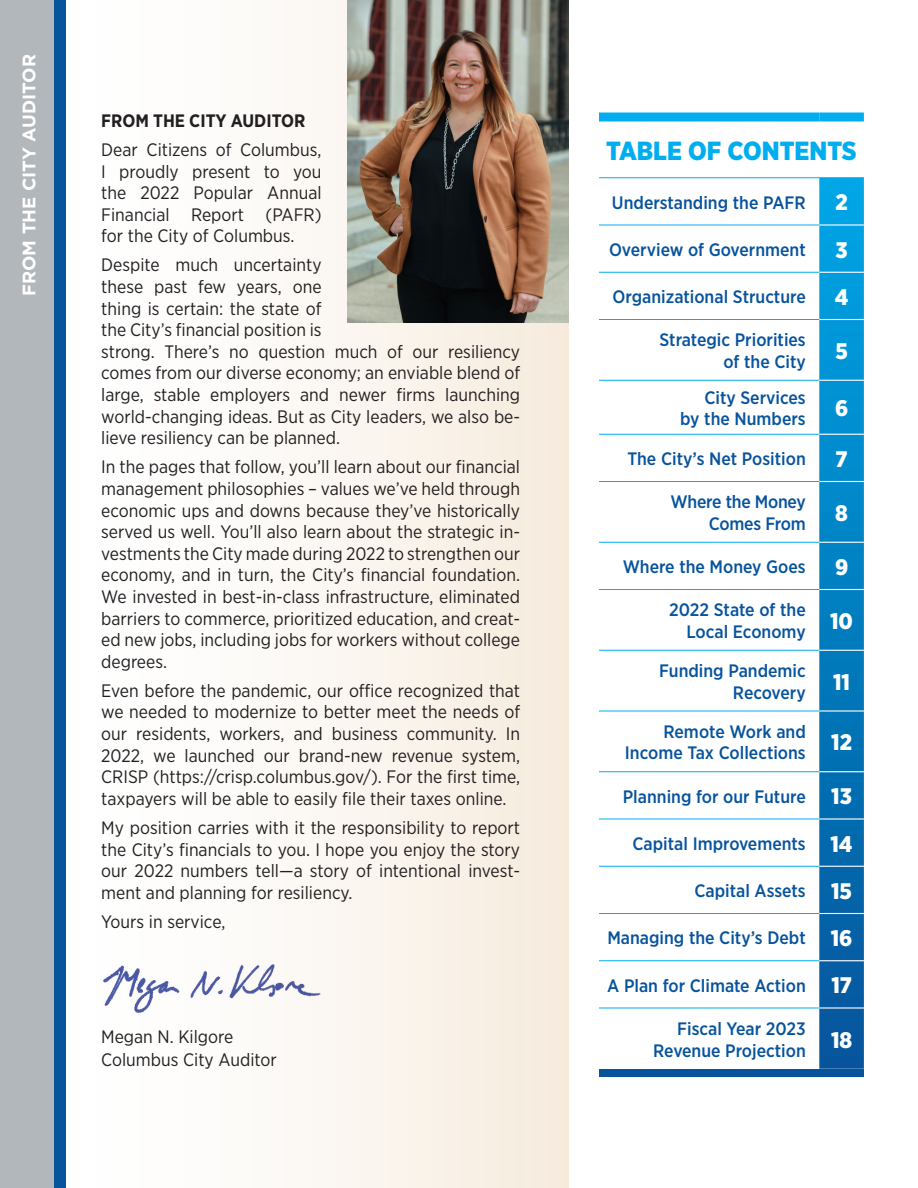
<style>
.page{position:relative;width:918px;height:1188px;background:#fff}
.page>*{position:absolute;margin:0;border:0;box-sizing:border-box;transform-origin:0 0}
.PAFR_Page_Headline{font:900 26.25px "Gotham Narrow";color:#00aeef}
.Page_listing{font:900 22.5px "Gotham Narrow";color:#fff}
.PAFR_Sidebar{font:700 18.15px "Gotham";color:#fff}
.PAFR21_Body_Copy_Jus{font:18px/21.6px "Gotham Narrow";color:#231f20;text-align:justify}
.Page_listing-2{font:500 18px/21.6px "Gotham Narrow";color:#07539c;text-align:right}
.PAFR21_Body_Copy_Jus-2{font:700 18px "Gotham Narrow";color:#231f20}
</style>
<div class="page">
<div style="left:67px;top:0;width:501px;height:1188px;background:linear-gradient(to right,#fff,#f6ecdf)"></div>
<img style="left:101px;top:963px;width:221px;height:51px">
<img style="left:347px;top:0;width:221px;height:323px">
<div style="left:0;top:0;width:54px;height:1188px;background:#b2b7bb"></div>
<div style="left:54px;top:0;width:12px;height:1188px;background:#07539c"></div>
<svg style="left:819px;top:178px;width:45px;height:891px;background:#1185c3"></svg>
<div style="left:599px;top:1069px;width:220px;height:7px;background:#07539c"></div>
<div style="left:819px;top:1069px;width:45px;height:7px;background:#07539c"></div>
<hr style="left:599px;top:177px;width:220px;height:1px;background:#00aeef">
<hr style="left:599px;top:225px;width:220px;height:1px;background:#00aeef">
<hr style="left:599px;top:272px;width:220px;height:1px;background:#00aeef">
<hr style="left:599px;top:319px;width:220px;height:1px;background:#00aeef">
<hr style="left:599px;top:380px;width:220px;height:1px;background:#00aeef">
<hr style="left:599px;top:434px;width:220px;height:1px;background:#00aeef">
<hr style="left:599px;top:481px;width:220px;height:1px;background:#00aeef">
<hr style="left:599px;top:542px;width:220px;height:1px;background:#00aeef">
<hr style="left:599px;top:589px;width:220px;height:1px;background:#00aeef">
<hr style="left:599px;top:650px;width:220px;height:1px;background:#00aeef">
<hr style="left:599px;top:711px;width:220px;height:1px;background:#00aeef">
<hr style="left:599px;top:771px;width:220px;height:1px;background:#00aeef">
<hr style="left:599px;top:819px;width:220px;height:1px;background:#00aeef">
<hr style="left:599px;top:866px;width:220px;height:1px;background:#00aeef">
<hr style="left:599px;top:913px;width:220px;height:1px;background:#00aeef">
<hr style="left:599px;top:960px;width:220px;height:1px;background:#00aeef">
<hr style="left:599px;top:1008px;width:220px;height:1px;background:#00aeef">
<hr style="left:819px;top:224px;width:45px;height:2px;background:#fff">
<hr style="left:819px;top:272px;width:45px;height:1px;background:#fff">
<hr style="left:819px;top:319px;width:45px;height:1px;background:#fff">
<hr style="left:819px;top:380px;width:45px;height:1px;background:#fff">
<hr style="left:819px;top:434px;width:45px;height:1px;background:#fff">
<hr style="left:819px;top:481px;width:45px;height:1px;background:#fff">
<hr style="left:819px;top:542px;width:45px;height:1px;background:#fff">
<hr style="left:819px;top:589px;width:45px;height:1px;background:#fff">
<hr style="left:819px;top:650px;width:45px;height:1px;background:#fff">
<hr style="left:819px;top:710px;width:45px;height:2px;background:#fff">
<hr style="left:819px;top:771px;width:45px;height:1px;background:#fff">
<hr style="left:819px;top:818px;width:45px;height:2px;background:#fff">
<hr style="left:819px;top:866px;width:45px;height:1px;background:#fff">
<hr style="left:819px;top:913px;width:45px;height:1px;background:#fff">
<hr style="left:819px;top:960px;width:45px;height:1px;background:#fff">
<hr style="left:819px;top:1007px;width:45px;height:2px;background:#fff">
<div style="left:599px;top:112px;width:220px;height:10px;background:#00aeef"></div>
<div style="left:819px;top:112px;width:45px;height:10px;background:#00aeef"></div>
<hr style="left:819px;top:177px;width:45px;height:1px;background:#00aeef">
<p class="PAFR_Sidebar" style="left:17px;top:296px;width:244px;rotate:-90deg">FROM THE CITY AUDITOR</p>
<p class="PAFR21_Body_Copy_Jus-2" style="left:101px;top:109px;width:206px">FROM THE CITY AUDITOR</p>
<p class="PAFR21_Body_Copy_Jus" style="left:101px;top:139px;width:222px">Dear Citizens of Columbus, I proudly present to you the 2022 Popular Annual Financial Report (PAFR) for the City of Columbus.</p>
<p class="PAFR21_Body_Copy_Jus" style="left:101px;top:254px;width:420px;text-align:left">Despite much uncertainty<br>these past few years, one<br>thing is certain: the state of<br>the City’s financial position is<br>strong. There’s no question much of our resiliency comes from our diverse economy; an enviable blend of large, stable employers and newer firms launching world-changing ideas. But as City leaders, we also be&shy;lieve resiliency can be planned.</p>
<p class="PAFR21_Body_Copy_Jus" style="left:101px;top:456px;width:420px">In the pages that follow, you’ll learn about our financial management philosophies – values we’ve held through economic ups and downs because they’ve historically served us well. You’ll also learn about the strategic in&shy;vestments the City made during 2022 to strengthen our economy, and in turn, the City’s financial foundation.<br>We invested in best-in-class infrastructure, eliminated barriers to commerce, prioritized education, and creat&shy;ed new jobs, including jobs for workers without college degrees.</p>
<p class="PAFR21_Body_Copy_Jus" style="left:101px;top:679px;width:420px">Even before the pandemic, our office recognized that we needed to modernize to better meet the needs of our residents, workers, and business community. In 2022, we launched our brand-new revenue system, CRISP (https://crisp.columbus.gov/). For the first time, taxpayers will be able to easily file their taxes online.</p>
<p class="PAFR21_Body_Copy_Jus" style="left:101px;top:817px;width:420px">My position carries with it the responsibility to report the City’s financials to you. I hope you enjoy the story our 2022 numbers tell—a story of intentional invest&shy;ment and planning for resiliency.</p>
<p class="PAFR21_Body_Copy_Jus" style="left:101px;top:910px;width:126px">Yours in service,</p>
<p class="PAFR21_Body_Copy_Jus" style="left:101px;top:1025px;width:177px;line-height:22.8px">Megan N. Kilgore<br>Columbus City Auditor</p>
<p class="PAFR_Page_Headline" style="left:606px;top:133px;width:252px">TABLE OF CONTENTS</p>
<p class="Page_listing-2" style="left:612px;top:191px;width:195px">Understanding the PAFR</p>
<p class="Page_listing" style="left:835px;top:188px;width:14px">2</p>
<p class="Page_listing-2" style="left:609px;top:238px;width:198px">Overview of Government</p>
<p class="Page_listing" style="left:836px;top:235px;width:14px">3</p>
<p class="Page_listing-2" style="left:613px;top:286px;width:195px">Organizational Structure</p>
<p class="Page_listing" style="left:835px;top:282px;width:15px">4</p>
<p class="Page_listing-2" style="left:659px;top:329px;width:148px">Strategic Priorities</p>
<p class="Page_listing-2" style="left:723px;top:351px;width:84px">of the City</p>
<p class="Page_listing" style="left:835px;top:336px;width:14px">5</p>
<p class="Page_listing-2" style="left:704px;top:386px;width:103px">City Services</p>
<p class="Page_listing-2" style="left:680px;top:408px;width:127px">by the Numbers</p>
<p class="Page_listing" style="left:835px;top:393px;width:15px">6</p>
<p class="Page_listing-2" style="left:627px;top:448px;width:180px">The City’s Net Position</p>
<p class="Page_listing" style="left:836px;top:444px;width:14px">7</p>
<p class="Page_listing-2" style="left:671px;top:491px;width:137px">Where the Money<br>Comes From</p>
<p class="Page_listing" style="left:835px;top:498px;width:14px">8</p>
<p class="Page_listing-2" style="left:623px;top:556px;width:185px">Where the Money Goes</p>
<p class="Page_listing" style="left:835px;top:552px;width:15px">9</p>
<p class="Page_listing-2" style="left:669px;top:599px;width:138px">2022 State of the<br>Local Economy</p>
<p class="Page_listing" style="left:830px;top:606px;width:24px">10</p>
<p class="Page_listing-2" style="left:659px;top:660px;width:148px">Funding Pandemic<br>Recovery</p>
<p class="Page_listing" style="left:833px;top:667px;width:18px">11</p>
<p class="Page_listing-2" style="left:625px;top:720px;width:182px">Remote Work and<br>Income Tax Collections</p>
<p class="Page_listing" style="left:831px;top:728px;width:22px">12</p>
<p class="Page_listing-2" style="left:623px;top:785px;width:184px">Planning for our Future</p>
<p class="Page_listing" style="left:831px;top:782px;width:22px">13</p>
<p class="Page_listing-2" style="left:633px;top:832px;width:175px">Capital Improvements</p>
<p class="Page_listing" style="left:831px;top:829px;width:24px">14</p>
<p class="Page_listing-2" style="left:694px;top:880px;width:113px">Capital Assets</p>
<p class="Page_listing" style="left:831px;top:876px;width:22px">15</p>
<p class="Page_listing-2" style="left:607px;top:927px;width:200px">Managing the City’s Debt</p>
<p class="Page_listing" style="left:831px;top:923px;width:23px">16</p>
<p class="Page_listing-2" style="left:607px;top:974px;width:200px">A Plan for Climate Action</p>
<p class="Page_listing" style="left:831px;top:971px;width:22px">17</p>
<p class="Page_listing-2" style="left:653px;top:1018px;width:154px">Fiscal Year 2023<br>Revenue Projection</p>
<p class="Page_listing" style="left:831px;top:1025px;width:23px">18</p>
</div>
